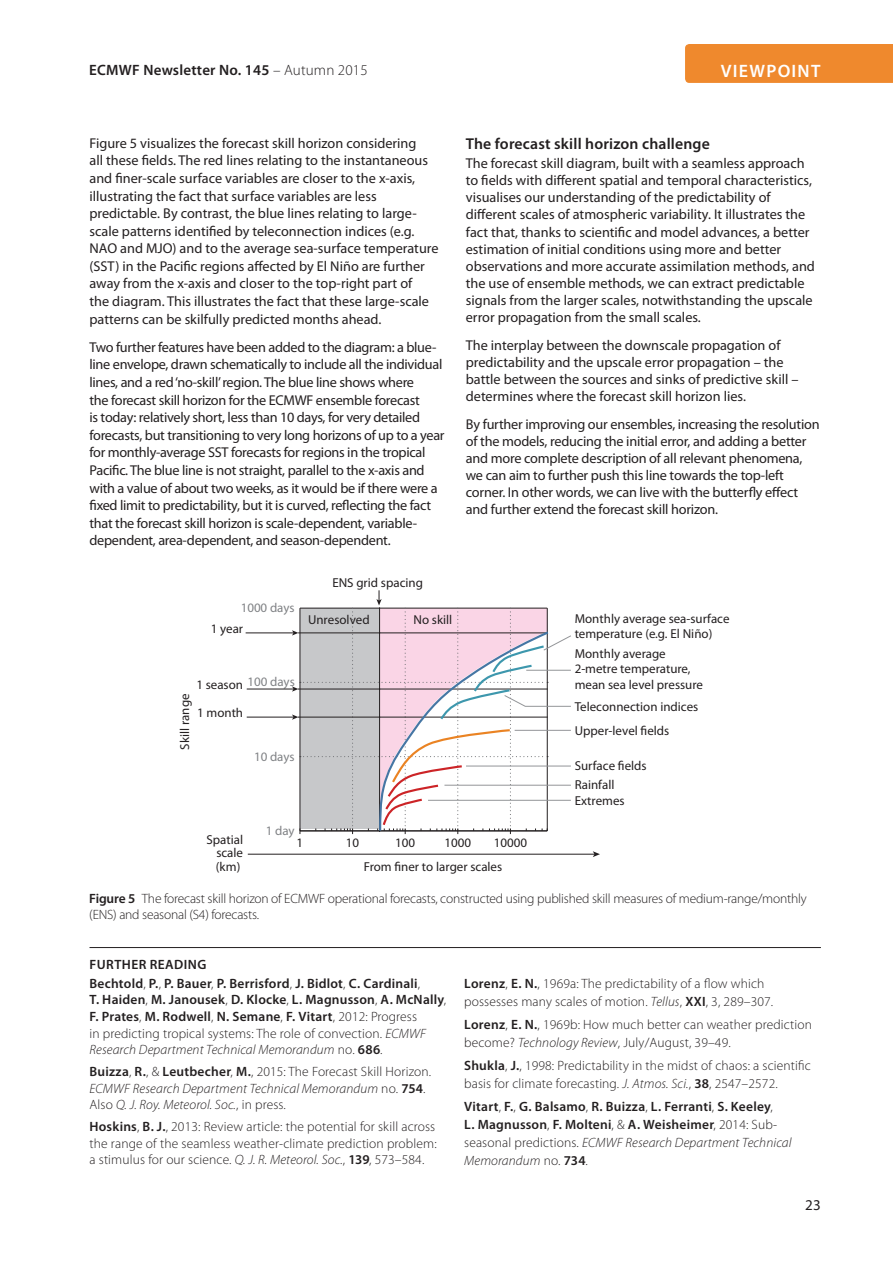
<style>
.page{position:relative;width:893px;height:1263px;background:#fff}
.page>*{position:absolute;margin:0;border:0;box-sizing:border-box;transform-origin:0 0}
.t1{font:600 18px "Myriad Pro";letter-spacing:.07em;color:#fff}
.t2{font:600 15.75px "Myriad Pro";letter-spacing:.01em;color:#231f20}
.t3{font:600 15px "Myriad Pro";letter-spacing:.015em;color:#231f20}
.t4{font:15px "Myriad Pro";color:#231f20}
.t5{font:14.25px/17.5px "Myriad Pro";letter-spacing:-.005em;color:#231f20}
.t6{font:300 13.5px/17.9px "Myriad Pro";letter-spacing:.01em;color:#231f20}
.t7{font:600 13.5px/16.6px "Myriad Pro";letter-spacing:.015em;color:#231f20}
.t8{font:300 13.5px/16px "Myriad Pro";letter-spacing:-.015em;color:#231f20}
.t9{font:italic 300 13.5px/16.6px "Myriad Pro";letter-spacing:.01em;color:#231f20}
.t10{font:12.9px/15.6px "Myriad Pro";color:#231f20}
.t11{font:12.9px "Myriad Pro";color:#808285}
.s1{font-weight:300}
.s2{font-weight:600}
.s3{font-weight:300;font-style:italic}
.s4{font-weight:600;font-style:normal}
.s5{font-style:normal}
.s6{font-style:italic}
</style>
<div class="page">
<div style="left:685px;top:44px;width:207px;height:39px;background:#ef892d"></div>
<hr style="left:90px;top:947px;width:731px;height:1px;background:#231f20">
<hr style="left:247px;top:689px;width:47px;height:1px;background:#231f20">
<hr style="left:246px;top:632px;width:48px;height:1px;background:#231f20">
<hr style="left:247px;top:717px;width:47px;height:1px;background:#231f20">
<hr style="left:248px;top:854px;width:347px;height:1px;background:#231f20">
<svg style="left:593px;top:851px;width:7px;height:6px"></svg>
<svg style="left:292px;top:590px;width:279px;height:245px"></svg>
<p class="t3" style="left:89px;top:60px;width:280px">ECMWF Newsletter No. 145 <span class="s1">– Autumn 2015</span></p>
<p class="t1" style="left:721px;top:60px;width:101px">VIEWPOINT</p>
<p class="t5" style="left:90px;top:134px;width:350px">Figure 5 visualizes the forecast skill horizon considering<br>all these fields. The red lines relating to the instantaneous and finer-scale surface variables are closer to the x-axis, illustrating the fact that surface variables are less predictable. By contrast, the blue lines relating to large&shy;scale patterns identified by teleconnection indices (e.g.<br>NAO and MJO) and to the average sea-surface temperature (SST) in the Pacific regions affected by El Niño are further away from the x-axis and closer to the top-right part of<br>the diagram. This illustrates the fact that these large-scale patterns can be skilfully predicted months ahead.</p>
<p class="t5" style="left:90px;top:338px;width:357px">Two further features have been added to the diagram: a blue&shy;line envelope, drawn schematically to include all the individual lines, and a red ‘no-skill’ region. The blue line shows where<br>the forecast skill horizon for the ECMWF ensemble forecast<br>is today: relatively short, less than 10 days, for very detailed forecasts, but transitioning to very long horizons of up to a year for monthly-average SST forecasts for regions in the tropical Pacific. The blue line is not straight, parallel to the x-axis and with a value of about two weeks, as it would be if there were a fixed limit to predictability, but it is curved, reflecting the fact that the forecast skill horizon is scale-dependent, variable&shy;dependent, area-dependent, and season-dependent.</p>
<p class="t2" style="left:466px;top:134px;width:246px">The forecast skill horizon challenge</p>
<p class="t5" style="left:466px;top:155px;width:351px;line-height:17.1px">The forecast skill diagram, built with a seamless approach to fields with different spatial and temporal characteristics, visualises our understanding of the predictability of different scales of atmospheric variability. It illustrates the fact that, thanks to scientific and model advances, a better estimation of initial conditions using more and better observations and more accurate assimilation methods, and the use of ensemble methods, we can extract predictable signals from the larger scales, notwithstanding the upscale error propagation from the small scales.</p>
<p class="t5" style="left:466px;top:336px;width:334px;line-height:17.1px">The interplay between the downscale propagation of predictability and the upscale error propagation – the battle between the sources and sinks of predictive skill – determines where the forecast skill horizon lies.</p>
<p class="t5" style="left:466px;top:415px;width:355px;line-height:17.1px">By further improving our ensembles, increasing the resolution of the models, reducing the initial error, and adding a better and more complete description of all relevant phenomena, we can aim to further push this line towards the top-left corner. In other words, we can live with the butterfly effect and further extend the forecast skill horizon.</p>
<p class="t11" style="left:241px;top:600px;width:56px">1000 days</p>
<p class="t10" style="left:211px;top:621px;width:34px">1 year</p>
<p class="t11" style="left:247px;top:674px;width:49px">100 days</p>
<p class="t10" style="left:196px;top:670px;width:48px;line-height:28.2px">1 season<br>1 month</p>
<p class="t10" style="left:177px;top:750px;width:58px;rotate:-90deg">Skill range</p>
<p class="t11" style="left:254px;top:748px;width:42px">10 days</p>
<p class="t10" style="left:332px;top:575px;width:92px">ENS grid spacing</p>
<p class="t10" style="left:308px;top:612px;width:63px">Unresolved</p>
<p class="t10" style="left:413px;top:612px;width:40px">No skill</p>
<p class="t10" style="left:575px;top:610px;width:156px">Monthly average sea-surface temperature (e.g. El Niño)</p>
<p class="t10" style="left:575px;top:645px;width:130px">Monthly average<br>2-metre temperature, mean sea level pressure</p>
<p class="t10" style="left:575px;top:722px;width:96px">Upper-level fields</p>
<p class="t10" style="left:575px;top:756px;width:74px;line-height:19.4px">Surface fields<br>Rainfall</p>
<p class="t10" style="left:575px;top:792px;width:51px">Extremes</p>
<p class="t10" style="left:575px;top:699px;width:125px">Teleconnection indices</p>
<p class="t10" style="left:216px;top:832px;width:29px;line-height:13.6px;text-align:justify;text-indent:-9px">Spatial scale (km)</p>
<p class="t11" style="left:266px;top:823px;width:30px">1 day</p>
<p class="t10" style="left:297px;top:834px;width:8px">1</p>
<p class="t10" style="left:346px;top:834px;width:15px">10</p>
<p class="t10" style="left:395px;top:834px;width:21px">100</p>
<p class="t10" style="left:444px;top:834px;width:28px">1000</p>
<p class="t10" style="left:494px;top:834px;width:35px">10000</p>
<p class="t10" style="left:364px;top:858px;width:140px">From finer to larger scales</p>
<p class="t8" style="left:89px;top:890px;width:719px"><span class="s2">Figure 5</span> The forecast skill horizon of ECMWF operational forecasts, constructed using published skill measures of medium-range/monthly (ENS) and seasonal (S4) forecasts.</p>
<p class="t7" style="left:90px;top:955px;width:332px;line-height:18.8px">FURTHER READING<br>Bechtold<span class="s1">,</span> P.<span class="s1">,</span> P. Bauer<span class="s1">,</span> P. Berrisford<span class="s1">,</span> J. Bidlot<span class="s1">,</span> C. Cardinali<span class="s1">,</span></p>
<p class="t7" style="left:89px;top:991px;width:358px">T. Haiden<span class="s1">,</span> M. Janousek<span class="s1">,</span> D. Klocke<span class="s1">,</span> L. Magnusson<span class="s1">,</span> A. McNally<span class="s1">, </span>F. Prates<span class="s1">,</span> M. Rodwell<span class="s1">,</span> N. Semane<span class="s1">,</span> F. Vitart<span class="s1">, 2012: Progress<br>in predicting tropical systems: The role of convection.</span> <span class="s3">ECMWF Research Department Technical Memorandum</span> <span class="s1">no.</span> 686<span class="s1">.</span></p>
<p class="t9" style="left:89px;top:1064px;width:343px"><span class="s4">Buizza</span><span class="s5">,</span> <span class="s4">R.</span><span class="s5">, &amp;</span> <span class="s4">Leutbecher</span><span class="s5">,</span> <span class="s4">M.</span><span class="s5">, 2015: The Forecast Skill Horizon.<br></span>ECMWF Research Department Technical Memorandum <span class="s5">no.</span> <span class="s4">754</span><span class="s5">.<br>Also</span> Q. J. Roy. Meteorol. Soc.<span class="s5">, in press.</span></p>
<p class="t6" style="left:89px;top:1118px;width:349px;line-height:16.6px;text-align:justify"><span class="s2">Hoskins</span>, <span class="s2">B. J.</span>, 2013: Review article: the potential for skill across the range of the seamless weather-climate prediction problem: a stimulus for our science. <span class="s6">Q. J. R. Meteorol. Soc.</span>, <span class="s2">139</span>, 573–584.</p>
<p class="t6" style="left:464px;top:975px;width:310px"><span class="s2">Lorenz</span>, <span class="s2">E. N.</span>, 1969a: The predictability of a flow which possesses many scales of motion. <span class="s6">Tellus</span>, <span class="s2">XXI</span>, 3, 289–307.</p>
<p class="t6" style="left:464px;top:1016px;width:349px"><span class="s2">Lorenz</span>, <span class="s2">E. N.</span>, 1969b: How much better can weather prediction become? <span class="s6">Technology Review</span>, July/August, 39–49.</p>
<p class="t6" style="left:464px;top:1057px;width:348px"><span class="s2">Shukla</span>, <span class="s2">J.</span>, 1998: Predictability in the midst of chaos: a scientific basis for climate forecasting. <span class="s6">J. Atmos. Sci.</span>, <span class="s2">38</span>, 2547–2572.</p>
<p class="t7" style="left:464px;top:1097px;width:329px;line-height:17.9px">Vitart<span class="s1">,</span> F.<span class="s1">,</span> G. Balsamo<span class="s1">,</span> R. Buizza<span class="s1">,</span> L. Ferranti<span class="s1">,</span> S. Keeley<span class="s1">,<br></span>L. Magnusson<span class="s1">,</span> F. Molteni<span class="s1">, &amp;</span> A. Weisheimer<span class="s1">, 2014: Sub&shy;seasonal predictions.</span> <span class="s3">ECMWF Research Department Technical Memorandum</span> <span class="s1">no.</span> 734<span class="s1">.</span></p>
<p class="t4" style="left:805px;top:1196px;width:17px">23</p>
</div>
